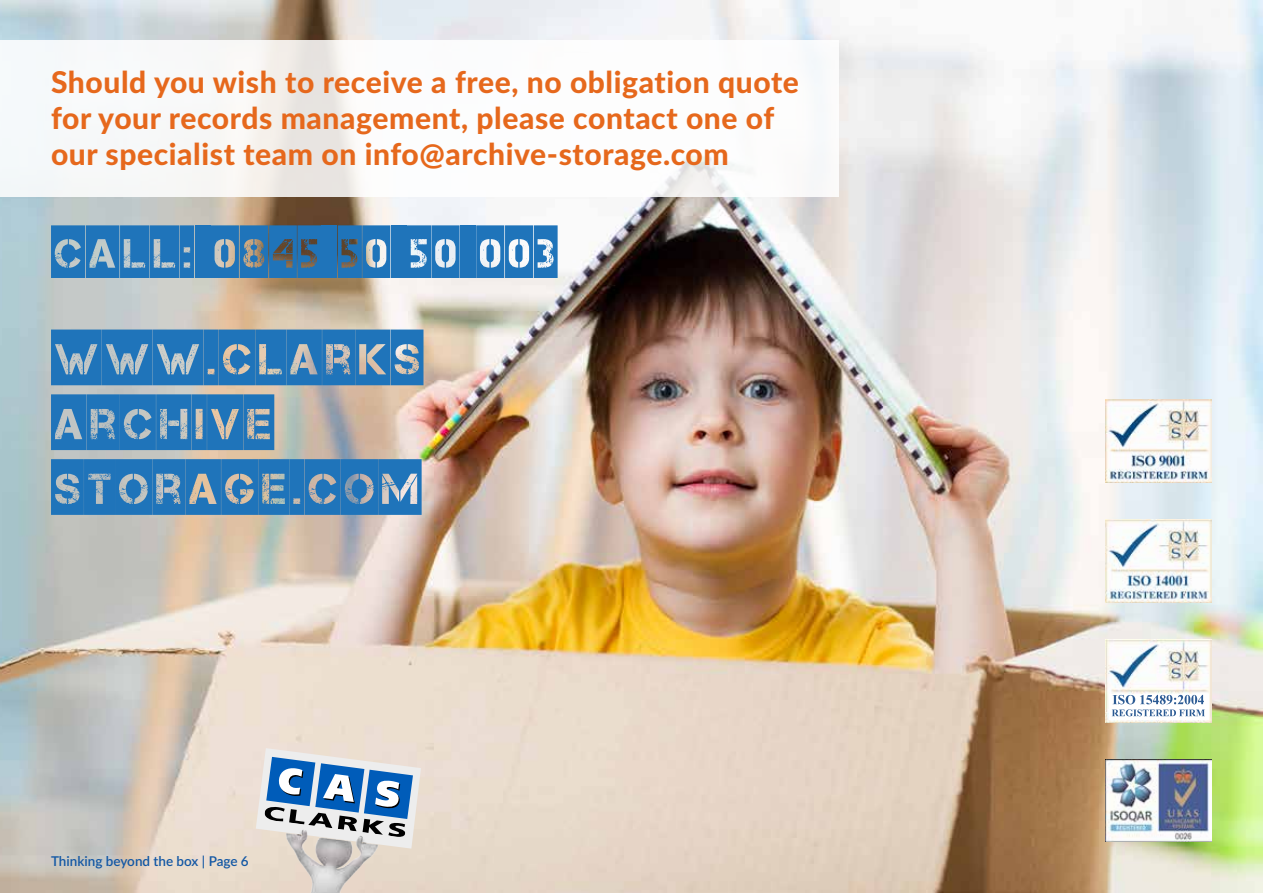
<style>
.page{position:relative;width:1263px;height:893px;background:#fff}
.page>*{position:absolute;margin:0;border:0;box-sizing:border-box;transform-origin:0 0}
.t1{font:54px/64.8px "Take Cover";letter-spacing:.01em;color:#1f74ba}
.t2{font:51px "Take Cover";letter-spacing:.02em;color:#1f74ba}
.t3{font:800 30px/36px "Lato";letter-spacing:.02em;color:#e6681c}
.t4{font:600 13.5px "Lato";color:#1257a4}
</style>
<div class="page">
<img style="left:0;top:0;width:1263px;height:893px">
<div style="left:1px;top:40px;width:838px;height:157px;background:#fff"></div>
<img style="left:1106px;top:519px;width:106px;height:83px">
<img style="left:1106px;top:400px;width:106px;height:82px">
<img style="left:1106px;top:759px;width:106px;height:83px">
<img style="left:1106px;top:639px;width:106px;height:83px">
<svg style="left:1109px;top:694px;width:99px;height:25px"></svg>
<svg style="left:1112px;top:695px;width:93px;height:21px"></svg>
<svg style="left:256px;top:748px;width:165px;height:101px;background:#96b2ce"></svg>
<img style="left:276px;top:814px;width:110px;height:79px">
<p class="t3" style="left:51px;top:63px;width:749px">Should you wish to receive a free, no obligation quote for your records management, please contact one of our specialist team on info@archive-storage.com</p>
<h2 class="t2" style="left:51px;top:225px;width:508px">CALL: 0845 50 50 003</h2>
<h1 class="t1" style="left:51px;top:325px;width:374px">WWW.CLARKS<br>ARCHIVE<br>STORAGE.COM</h1>
<p class="t4" style="left:51px;top:852px;width:199px">Thinking beyond the box | Page 6</p>
</div>
